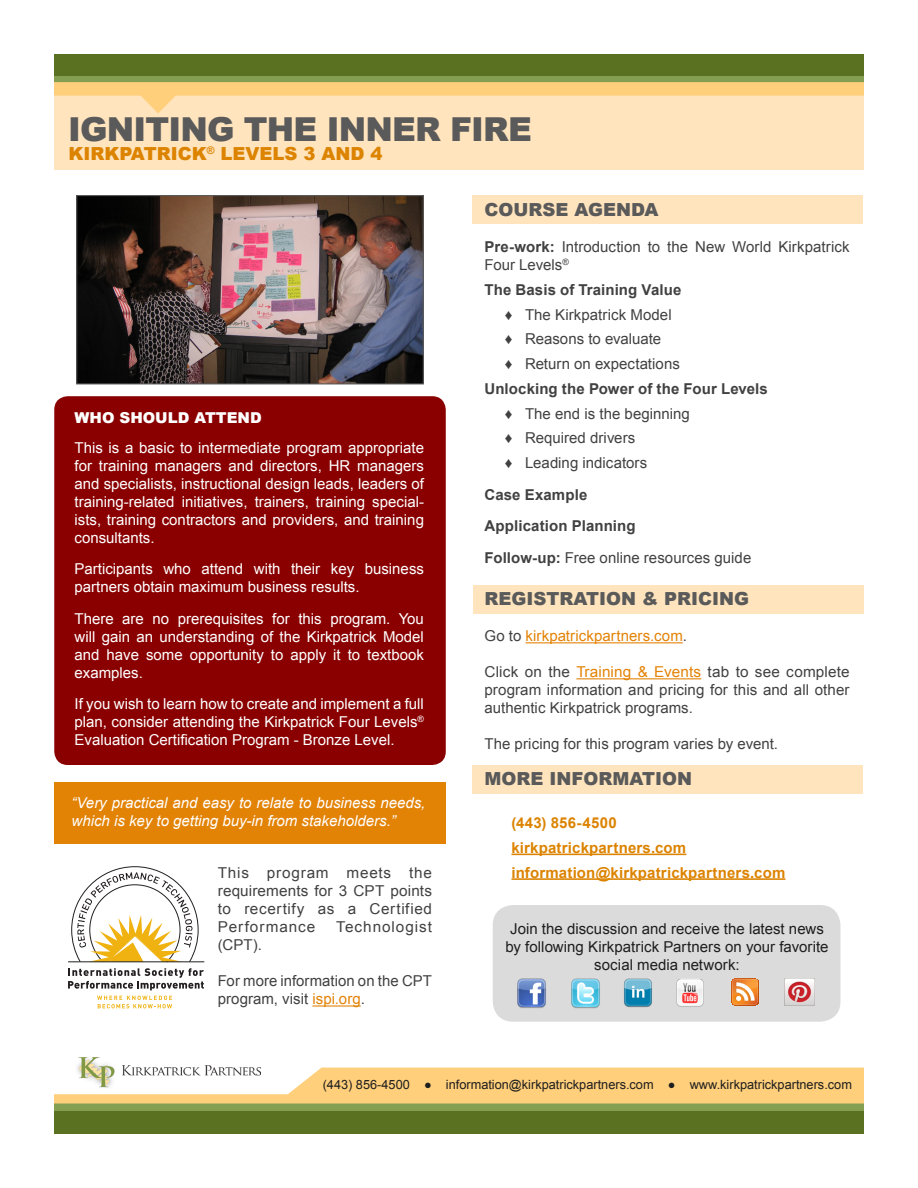
<style>
.page{position:relative;width:918px;height:1188px;background:#fff}
.page>*{position:absolute;margin:0;border:0;box-sizing:border-box;transform-origin:0 0}
.t1{font:900 33px "Arial";letter-spacing:-.025em;color:#5a5a5a}
.t2{font:900 18px "Arial";color:#5a5a5a}
.t3{font:900 18px "Arial";color:#dc8300}
.t4{font:15px/18px "Arial";color:#fff;text-align:justify}
.body{font:15px/18px "Arial";letter-spacing:.005em;color:#414141;text-align:justify}
.body-2{font:15px/18px "Arial";letter-spacing:.005em;color:#1e1e1e;text-align:center}
.t5{font:italic 15px/18px "Arial";color:#fff}
.body-3{font:700 15px "Arial";letter-spacing:.01em;color:#414141}
.body-4{font:700 15px "Arial";letter-spacing:.01em;color:#dc8300}
.body-5{font:15px "Arial";letter-spacing:.005em;color:#e38306}
.t6{font:900 15px "Arial";color:#fff}
.body-6{font:15px "Arial";letter-spacing:.06em;color:#414141}
.t7{font:12.75px "Arial";color:#1e1e1e}
.s1{color:#e38306}
.s2{font-weight:700}
.s3{color:#414141}
</style>
<div class="page">
<div style="left:54px;top:1110px;width:810px;height:24px;background:#5a7121"></div>
<div style="left:54px;top:1103px;width:810px;height:8px;background:#849e52"></div>
<svg style="left:54px;top:1068px;width:810px;height:36px;background:#fdd287"></svg>
<div style="left:54px;top:75px;width:810px;height:9px;background:#849e52"></div>
<div style="left:54px;top:54px;width:810px;height:22px;background:#5a7121"></div>
<div style="left:54px;top:95px;width:810px;height:75px;background:#ffe4bd"></div>
<svg style="left:54px;top:82px;width:810px;height:31px"></svg>
<img style="left:68px;top:1057px;width:192px;height:33px">
<div style="left:493px;top:905px;width:347px;height:117px;background:#dbdbdb;border-radius:20px"></div>
<img style="left:784px;top:979px;width:30px;height:27px">
<hr style="left:312px;top:1005px;width:49px;height:2px;background:#e38306">
<svg style="left:68px;top:866px;width:136px;height:124px"></svg>
<svg style="left:97px;top:996px;width:75px;height:12px"></svg>
<hr style="left:68px;top:961px;width:136px;height:1px;background:#231f20">
<img style="left:78px;top:197px;width:344px;height:185px">
<div style="left:76px;top:195px;width:348px;height:189px;border:1px solid #5a5a5a"></div>
<div style="left:472px;top:765px;width:390px;height:29px;background:#ffe4bd"></div>
<div style="left:473px;top:585px;width:391px;height:29px;background:#ffe4bd"></div>
<div style="left:472px;top:195px;width:390px;height:29px;background:#ffe4bd"></div>
<hr style="left:526px;top:642px;width:157px;height:1px;background:#e38306">
<hr style="left:576px;top:678px;width:125px;height:1px;background:#e38306">
<hr style="left:512px;top:854px;width:174px;height:1px;background:#dc8300">
<hr style="left:512px;top:878px;width:273px;height:2px;background:#dc8300">
<img style="left:676px;top:979px;width:28px;height:28px">
<img style="left:571px;top:979px;width:29px;height:29px">
<img style="left:624px;top:978px;width:28px;height:30px">
<img style="left:517px;top:979px;width:29px;height:29px">
<img style="left:731px;top:978px;width:27px;height:28px">
<div style="left:54px;top:782px;width:392px;height:62px;background:#e38306"></div>
<div style="left:54px;top:396px;width:392px;height:369px;background:#8a0000;border-radius:14px"></div>
<h1 class="t1" style="left:68px;top:105px;width:465px">IGNITING THE INNER FIRE</h1>
<p class="t3" style="left:69px;top:140px;width:315px">KIRKPATRICK<sup>®</sup> LEVELS 3 AND 4</p>
<p class="t6" style="left:75px;top:407px;width:189px">WHO SHOULD ATTEND</p>
<p class="t4" style="left:75px;top:439px;width:351px">This is a basic to intermediate program appropriate for training managers and directors, HR managers and specialists, instructional design leads, leaders of training-related initiatives, trainers, training special&shy;ists, training contractors and providers, and training consultants.</p>
<p class="t4" style="left:75px;top:560px;width:351px">Participants who attend with their key business partners obtain maximum business results.</p>
<p class="t4" style="left:75px;top:610px;width:351px">There are no prerequisites for this program. You will gain an understanding of the Kirkpatrick Model and have some opportunity to apply it to textbook examples.</p>
<p class="t4" style="left:75px;top:695px;width:351px">If you wish to learn how to create and implement a full plan, consider attending the Kirkpatrick Four Levels<sup>® </sup>Evaluation Certification Program - Bronze Level.</p>
<p class="t5" style="left:72px;top:794px;width:355px">“Very practical and easy to relate to business needs, which is key to getting buy-in from stakeholders.”</p>
<p class="body" style="left:218px;top:864px;width:216px">This program meets the requirements for 3 CPT points to recertify as a Certified Performance</p>
<p class="body-6" style="left:336px;top:917px;width:97px">Technologist</p>
<p class="body" style="left:218px;top:936px;width:46px">(CPT).</p>
<p class="body" style="left:218px;top:972px;width:216px">For more information on the CPT program, visit <span class="s1">ispi.org</span>.</p>
<p class="t2" style="left:484px;top:197px;width:175px">COURSE AGENDA</p>
<p class="body" style="left:484px;top:238px;width:367px"><span class="s2">Pre-work:</span> Introduction to the New World Kirkpatrick<br>Four Levels<sup>®</sup></p>
<p class="body-3" style="left:484px;top:279px;width:198px">The Basis of Training Value</p>
<p class="body" style="left:505px;top:305px;width:168px">♦ The Kirkpatrick Model</p>
<p class="body" style="left:505px;top:330px;width:158px">♦ Reasons to evaluate</p>
<p class="body" style="left:505px;top:355px;width:177px">♦ Return on expectations</p>
<p class="body-3" style="left:484px;top:378px;width:285px">Unlocking the Power of the Four Levels</p>
<p class="body" style="left:505px;top:404px;width:187px">♦ The end is the beginning</p>
<p class="body" style="left:505px;top:429px;width:132px">♦ Required drivers</p>
<p class="body" style="left:505px;top:454px;width:144px">♦ Leading indicators</p>
<p class="body-3" style="left:484px;top:484px;width:104px">Case Example</p>
<p class="body-3" style="left:484px;top:516px;width:153px">Application Planning</p>
<p class="body" style="left:484px;top:548px;width:268px"><span class="s2">Follow-up:</span> Free online resources guide</p>
<p class="t2" style="left:484px;top:586px;width:266px">REGISTRATION &amp; PRICING</p>
<p class="body-5" style="left:484px;top:626px;width:204px"><span class="s3">Go to</span> kirkpatrickpartners.com<span class="s3">.</span></p>
<p class="body" style="left:484px;top:663px;width:367px">Click on the <span class="s1">Training &amp; Events</span> tab to see complete program information and pricing for this and all other authentic Kirkpatrick programs.</p>
<p class="body" style="left:485px;top:735px;width:295px">The pricing for this program varies by event.</p>
<p class="t2" style="left:485px;top:766px;width:209px">MORE INFORMATION</p>
<p class="body-4" style="left:512px;top:813px;width:107px">(443) 856-4500</p>
<p class="body-4" style="left:512px;top:837px;width:176px">kirkpatrickpartners.com</p>
<p class="body-4" style="left:512px;top:862px;width:275px">information@kirkpatrickpartners.com</p>
<p class="body-2" style="left:506px;top:920px;width:324px">Join the discussion and receive the latest news by following Kirkpatrick Partners on your favorite social media network:</p>
<p class="t7" style="left:323px;top:1076px;width:531px">(443) 856-4500 ● information@kirkpatrickpartners.com ● www.kirkpatrickpartners.com</p>
</div>
